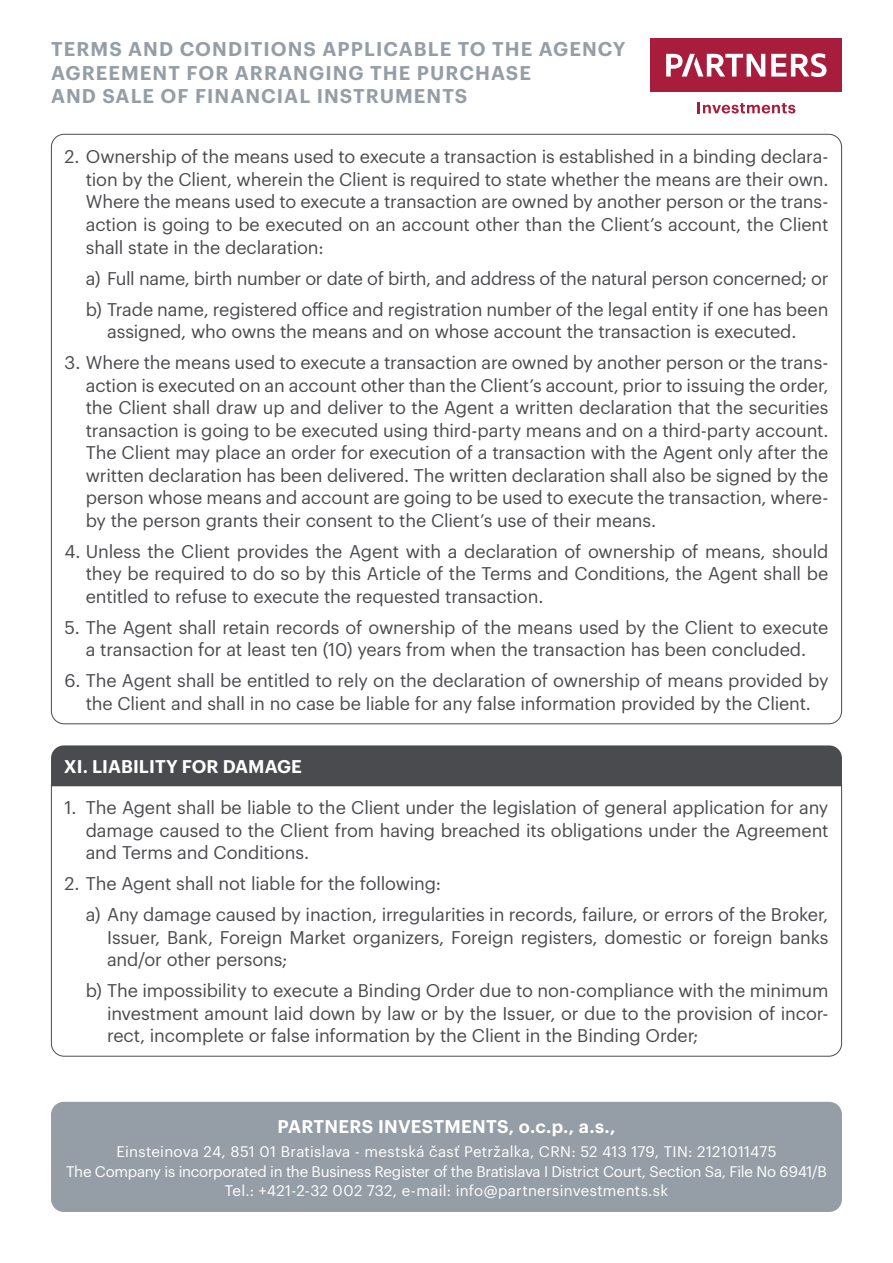
<style>
.page{position:relative;width:893px;height:1263px;background:#fff}
.page>*{position:absolute;margin:0;border:0;box-sizing:border-box;transform-origin:0 0}
.t1{font:600 19.5px/23.4px "Graphik";letter-spacing:.055em;color:#959ea7}
.t2{font:18px/22.5px "Graphik";letter-spacing:-.01em;color:#4a4b4e;text-align:justify}
.t3{font:600 18px "Graphik";letter-spacing:.01em;color:#fff}
.t4{font:15px/19.5px "Graphik";letter-spacing:.005em;color:#fff;text-align:center}
</style>
<div class="page">
<div style="left:51px;top:1102px;width:791px;height:110px;background:#959ea7;border-radius:13px"></div>
<div style="left:651px;top:38px;width:191px;height:54px;background:#a81d3c"></div>
<svg style="left:771px;top:53px;width:55px;height:24px"></svg>
<svg style="left:666px;top:54px;width:99px;height:23px"></svg>
<svg style="left:698px;top:102px;width:97px;height:11px"></svg>
<div style="left:51px;top:745px;width:791px;height:39px;background:#4a4b4e"></div>
<svg style="left:51px;top:784px;width:791px;height:273px"></svg>
<p class="t1" style="left:51px;top:36px;width:576px">TERMS AND CONDITIONS APPLICABLE TO THE AGENCY<br>AGREEMENT FOR ARRANGING THE PURCHASE<br>AND SALE OF FINANCIAL INSTRUMENTS</p>
<p class="t2" style="left:86px;top:144px;width:744px;text-indent:-21px">2. Ownership of the means used to execute a transaction is established in a binding declara&shy;tion by the Client, wherein the Client is required to state whether the means are their own.<br>Where the means used to execute a transaction are owned by another person or the trans&shy;action is going to be executed on an account other than the Client’s account, the Client shall state in the declaration:</p>
<p class="t2" style="left:86px;top:265px;width:744px">a) Full name, birth number or date of birth, and address of the natural person concerned; or</p>
<p class="t2" style="left:86px;top:296px;width:744px;text-align:center">b) Trade name, registered office and registration number of the legal entity if one has been assigned, who owns the means and on whose account the transaction is executed.</p>
<p class="t2" style="left:86px;top:350px;width:744px;text-indent:-21px">3. Where the means used to execute a transaction are owned by another person or the trans&shy;action is executed on an account other than the Client’s account, prior to issuing the order, the Client shall draw up and deliver to the Agent a written declaration that the securities transaction is going to be executed using third-party means and on a third-party account.<br>The Client may place an order for execution of a transaction with the Agent only after the written declaration has been delivered. The written declaration shall also be signed by the person whose means and account are going to be used to execute the transaction, where&shy;by the person grants their consent to the Client’s use of their means.</p>
<p class="t2" style="left:86px;top:538px;width:744px;text-indent:-21px">4. Unless the Client provides the Agent with a declaration of ownership of means, should they be required to do so by this Article of the Terms and Conditions, the Agent shall be entitled to refuse to execute the requested transaction.</p>
<p class="t2" style="left:65px;top:614px;width:765px;text-align:center">5. The Agent shall retain records of ownership of the means used by the Client to execute a transaction for at least ten (10) years from when the transaction has been concluded.</p>
<p class="t2" style="left:65px;top:668px;width:765px;text-align:center">6. The Agent shall be entitled to rely on the declaration of ownership of means provided by the Client and shall in no case be liable for any false information provided by the Client.</p>
<p class="t3" style="left:64px;top:753px;width:240px">XI. LIABILITY FOR DAMAGE</p>
<p class="t2" style="left:86px;top:795px;width:744px;text-indent:-21px">1. The Agent shall be liable to the Client under the legislation of general application for any damage caused to the Client from having breached its obligations under the Agreement and Terms and Conditions.</p>
<p class="t2" style="left:65px;top:871px;width:378px">2. The Agent shall not liable for the following:</p>
<p class="t2" style="left:107px;top:902px;width:723px;text-indent:-21px">a) Any damage caused by inaction, irregularities in records, failure, or errors of the Broker, Issuer, Bank, Foreign Market organizers, Foreign registers, domestic or foreign banks and/or other persons;</p>
<p class="t2" style="left:107px;top:978px;width:723px;text-indent:-21px">b) The impossibility to execute a Binding Order due to non-compliance with the minimum investment amount laid down by law or by the Issuer, or due to the provision of incor&shy;rect, incomplete or false information by the Client in the Binding Order;</p>
<p class="t3" style="left:278px;top:1113px;width:339px">PARTNERS INVESTMENTS, o.c.p., a.s.,</p>
<p class="t4" style="left:66px;top:1141px;width:762px">Einsteinova 24, 851 01 Bratislava - mestská časť Petržalka, CRN: 52 413 179, TIN: 2121011475<br>The Company is incorporated in the Business Register of the Bratislava I District Court, Section Sa, File No 6941/B<br>Tel.: +421-2-32 002 732, e-mail: info@partnersinvestments.sk</p>
</div>
